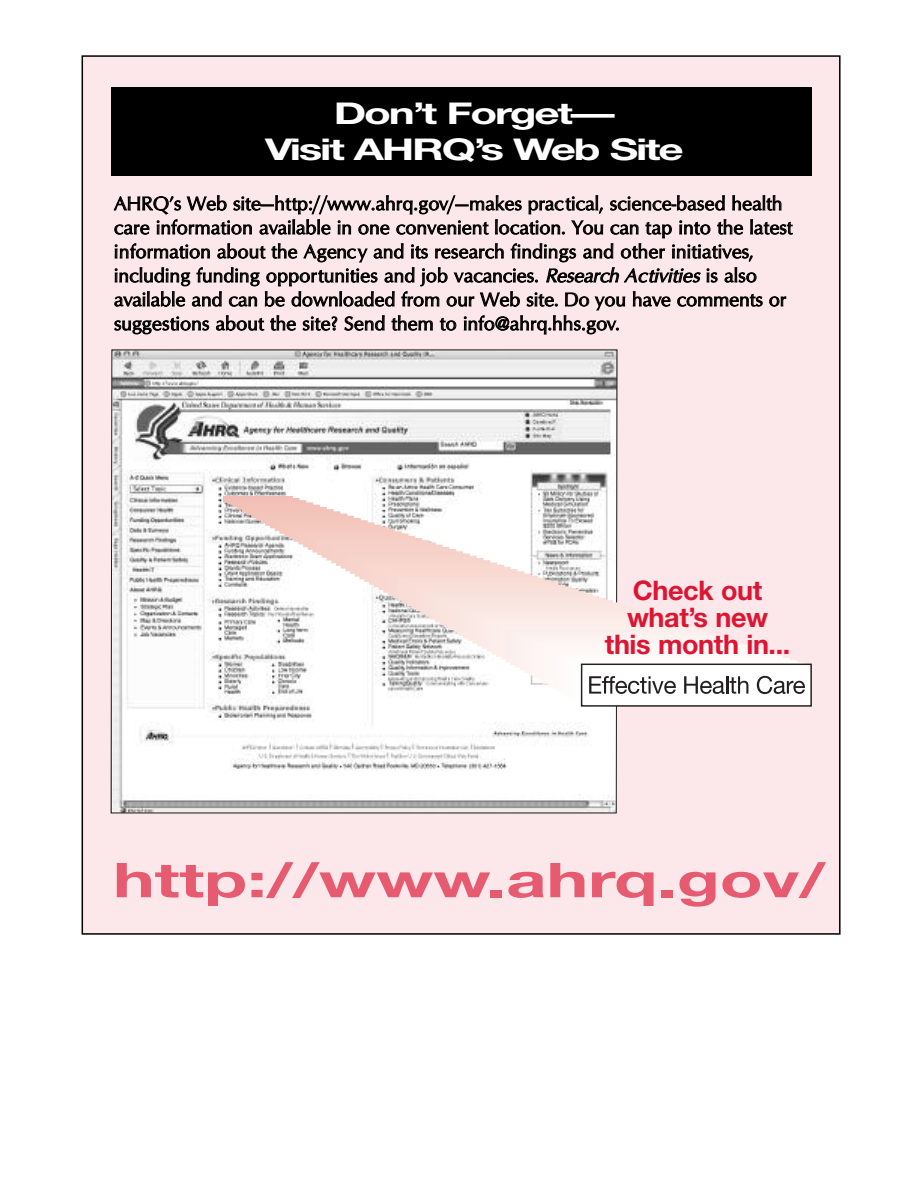
<style>
.page{position:relative;width:918px;height:1188px;background:#fff}
.page>*{position:absolute;margin:0;border:0;box-sizing:border-box;transform-origin:0 0}
.t1{font:700 48px "Helvetica Neue";color:#e75b70;scale:1.46 1}
.t2{font:700 30px/36px "Helvetica Neue";letter-spacing:-.05em;color:#fff;text-align:center;scale:1.46 1}
.t3{font:700 27px/27px "Helvetica Neue";letter-spacing:-.015em;color:#dd1533;text-align:center}
.t4{font:19.5px/24px "Optimum Roman DTC";color:#000}
.s1{font-style:italic}
</style>
<div class="page">
<div style="left:82px;top:56px;width:758px;height:878px;background:#fce8eb"></div>
<svg style="left:110px;top:349px;width:508px;height:465px"></svg>
<div style="left:223px;top:496px;width:70px;height:6px;background:#f2bdb5"></div>
<div style="left:228px;top:498px;width:72px;height:6px;background:#f2beb6"></div>
<div style="left:232px;top:500px;width:74px;height:7px;background:#f3c0b8"></div>
<div style="left:237px;top:502px;width:76px;height:8px;background:#f3c1b8"></div>
<div style="left:242px;top:505px;width:78px;height:7px;background:#f3c2b8"></div>
<div style="left:247px;top:507px;width:80px;height:8px;background:#f3c2b9"></div>
<div style="left:251px;top:509px;width:83px;height:9px;background:#f3c3b9"></div>
<div style="left:256px;top:511px;width:84px;height:9px;background:#f3c4ba"></div>
<div style="left:261px;top:514px;width:86px;height:9px;background:#f3c5bb"></div>
<div style="left:265px;top:516px;width:89px;height:10px;background:#f3c6bc"></div>
<div style="left:270px;top:518px;width:91px;height:10px;background:#f3c6bc"></div>
<div style="left:275px;top:520px;width:93px;height:11px;background:#f4c7bd"></div>
<div style="left:280px;top:522px;width:94px;height:12px;background:#f4c8be"></div>
<div style="left:284px;top:525px;width:97px;height:11px;background:#f4c9c0"></div>
<div style="left:289px;top:527px;width:99px;height:12px;background:#f5c9c0"></div>
<div style="left:294px;top:529px;width:101px;height:13px;background:#f5cac1"></div>
<div style="left:298px;top:531px;width:104px;height:13px;background:#f5cbc2"></div>
<div style="left:303px;top:534px;width:106px;height:13px;background:#f5ccc2"></div>
<div style="left:308px;top:536px;width:107px;height:14px;background:#f5cdc3"></div>
<div style="left:312px;top:538px;width:110px;height:14px;background:#f5cdc4"></div>
<div style="left:317px;top:540px;width:112px;height:15px;background:#f6cfc6"></div>
<div style="left:322px;top:542px;width:114px;height:16px;background:#f6d0c7"></div>
<div style="left:327px;top:545px;width:116px;height:16px;background:#f6d0c8"></div>
<div style="left:331px;top:547px;width:118px;height:16px;background:#f6d1c8"></div>
<div style="left:336px;top:549px;width:120px;height:17px;background:#f6d1c9"></div>
<div style="left:341px;top:551px;width:122px;height:18px;background:#f6d1ca"></div>
<div style="left:345px;top:554px;width:125px;height:17px;background:#f6d2ca"></div>
<div style="left:350px;top:556px;width:127px;height:18px;background:#f6d3cb"></div>
<div style="left:355px;top:558px;width:128px;height:19px;background:#f6d3cc"></div>
<div style="left:360px;top:560px;width:130px;height:19px;background:#f7d5cd"></div>
<div style="left:364px;top:562px;width:133px;height:20px;background:#f7d6cf"></div>
<div style="left:369px;top:565px;width:135px;height:20px;background:#f8d7cf"></div>
<div style="left:374px;top:567px;width:137px;height:20px;background:#f8d8d0"></div>
<div style="left:378px;top:569px;width:140px;height:21px;background:#f8d8d1"></div>
<div style="left:383px;top:571px;width:141px;height:22px;background:#f8d8d1"></div>
<div style="left:388px;top:574px;width:143px;height:21px;background:#f8d9d3"></div>
<div style="left:393px;top:576px;width:145px;height:22px;background:#f8dad4"></div>
<div style="left:397px;top:578px;width:148px;height:23px;background:#f9dcd5"></div>
<div style="left:402px;top:580px;width:150px;height:23px;background:#f9dcd6"></div>
<div style="left:407px;top:582px;width:151px;height:24px;background:#f9ddd7"></div>
<div style="left:411px;top:585px;width:154px;height:24px;background:#f9ded8"></div>
<div style="left:416px;top:587px;width:156px;height:24px;background:#f9dfd9"></div>
<div style="left:421px;top:589px;width:158px;height:25px;background:#f9e0da"></div>
<div style="left:425px;top:591px;width:161px;height:26px;background:#f9e1db"></div>
<div style="left:430px;top:594px;width:162px;height:25px;background:#f9e2dc"></div>
<div style="left:435px;top:596px;width:164px;height:26px;background:#f9e3dd"></div>
<div style="left:440px;top:598px;width:166px;height:27px;background:#fae4de"></div>
<div style="left:444px;top:600px;width:169px;height:27px;background:#fae4df"></div>
<div style="left:449px;top:602px;width:171px;height:28px;background:#fae5e0"></div>
<div style="left:454px;top:605px;width:173px;height:28px;background:#fae6e1"></div>
<div style="left:458px;top:607px;width:175px;height:28px;background:#fae7e2"></div>
<div style="left:463px;top:609px;width:177px;height:29px;background:#fae8e3"></div>
<div style="left:468px;top:611px;width:179px;height:30px;background:#fae9e4"></div>
<div style="left:473px;top:614px;width:181px;height:30px;background:#fbe9e5"></div>
<div style="left:477px;top:616px;width:184px;height:30px;background:#fbeae6"></div>
<div style="left:482px;top:618px;width:185px;height:31px;background:#fcece8"></div>
<div style="left:487px;top:620px;width:187px;height:32px;background:#fcede9"></div>
<div style="left:491px;top:622px;width:190px;height:32px;background:#fceeea"></div>
<div style="left:496px;top:625px;width:192px;height:32px;background:#fcefeb"></div>
<div style="left:501px;top:627px;width:194px;height:33px;background:#fcefec"></div>
<div style="left:506px;top:629px;width:195px;height:33px;background:#fbefed"></div>
<div style="left:510px;top:631px;width:198px;height:34px;background:#fbf0ed"></div>
<div style="left:515px;top:634px;width:200px;height:34px;background:#fbf1ef"></div>
<div style="left:520px;top:636px;width:202px;height:34px;background:#fcf3f1"></div>
<div style="left:524px;top:638px;width:205px;height:35px;background:#fdf4f1"></div>
<div style="left:529px;top:640px;width:207px;height:36px;background:#fdf5f3"></div>
<div style="left:534px;top:642px;width:208px;height:36px;background:#fdf6f3"></div>
<div style="left:538px;top:645px;width:211px;height:36px;background:#fdf6f5"></div>
<div style="left:543px;top:647px;width:213px;height:37px;background:#fdf7f6"></div>
<div style="left:548px;top:649px;width:215px;height:37px;background:#fdf8f6"></div>
<div style="left:553px;top:651px;width:217px;height:38px;background:#fdf8f7"></div>
<div style="left:557px;top:654px;width:219px;height:38px;background:#fdf9f9"></div>
<div style="left:562px;top:656px;width:221px;height:38px;background:#fefbfa"></div>
<div style="left:567px;top:658px;width:223px;height:39px;background:#fefcfb"></div>
<div style="left:571px;top:660px;width:226px;height:40px;background:#fefdfd"></div>
<div style="left:576px;top:662px;width:228px;height:40px;background:linear-gradient(to bottom,#f2f1f1,#f2f1f1)"></div>
<div style="left:582px;top:664px;width:229px;height:42px;background:#fff"></div>
<div style="left:581px;top:664px;width:231px;height:43px;border:1px solid #231f20"></div>
<svg style="left:589px;top:676px;width:87px;height:18px"></svg>
<svg style="left:684px;top:676px;width:64px;height:18px"></svg>
<svg style="left:757px;top:676px;width:48px;height:18px"></svg>
<div style="left:111px;top:87px;width:701px;height:88px;background:#000"></div>
<h2 class="t2" style="left:265px;top:98px;width:288px">Don’t Forget—<br>Visit AHRQ’s Web Site</h2>
<p class="t4" style="left:114px;top:191px;width:680px">AHRQ’s Web site—http://www.ahrq.gov/—makes practical, science-based health care information available in one convenient location. You can tap into the latest information about the Agency and its research findings and other initiatives, including funding opportunities and job vacancies. <span class="s1">Research Activities</span> is also available and can be downloaded from our Web site. Do you have comments or suggestions about the site? Send them to info@ahrq.hhs.gov.</p>
<h3 class="t3" style="left:605px;top:579px;width:187px">Check out what’s new this month in...</h3>
<h1 class="t1" style="left:113px;top:863px;width:489px">http://www.ahrq.gov/</h1>
</div>
